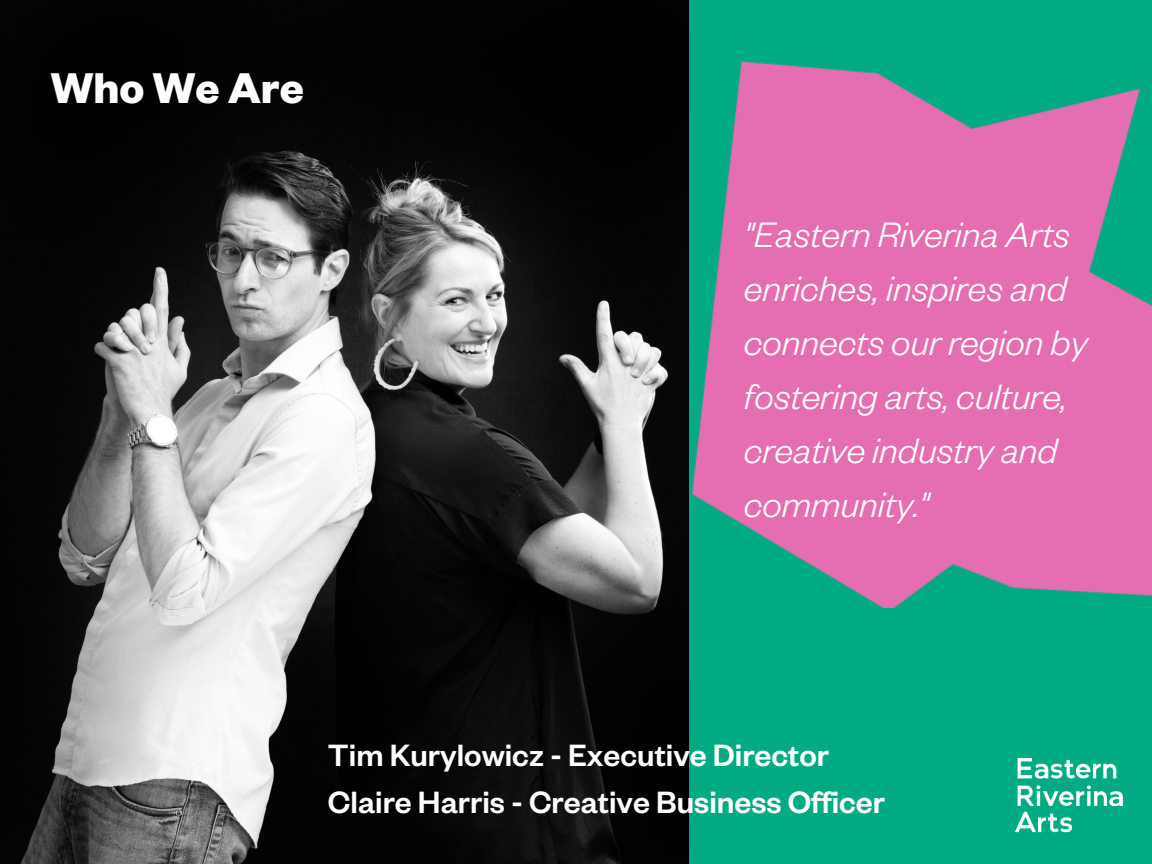
<style>
.page{position:relative;width:1152px;height:864px;background:#00ab83}
.page>*{position:absolute;margin:0;border:0;box-sizing:border-box;transform-origin:0 0}
.t1{font:700 47.25px "Founders Grotesk";color:#fff}
.t2{font:italic 300 38.85px/54px "Founders Grotesk";color:#fff}
.t3{font:500 33.9px "Founders Grotesk";color:#fff}
</style>
<div class="page">
<img style="left:1015px;top:758px;width:108px;height:75px">
<img style="left:0;top:0;width:689px;height:864px">
<img style="left:691px;top:61px;width:461px;height:547px">
<p class="t1" style="left:51px;top:58px;width:255px">Who We Are</p>
<p class="t2" style="left:744px;top:206px;width:345px">"Eastern Riverina Arts enriches, inspires and connects our region by fostering arts, culture, creative industry and community."</p>
<p class="t3" style="left:328px;top:734px;width:503px">Tim Kurylowicz - Executive Director</p>
<p class="t3" style="left:328px;top:780px;width:559px">Claire Harris - Creative Business Officer</p>
</div>
